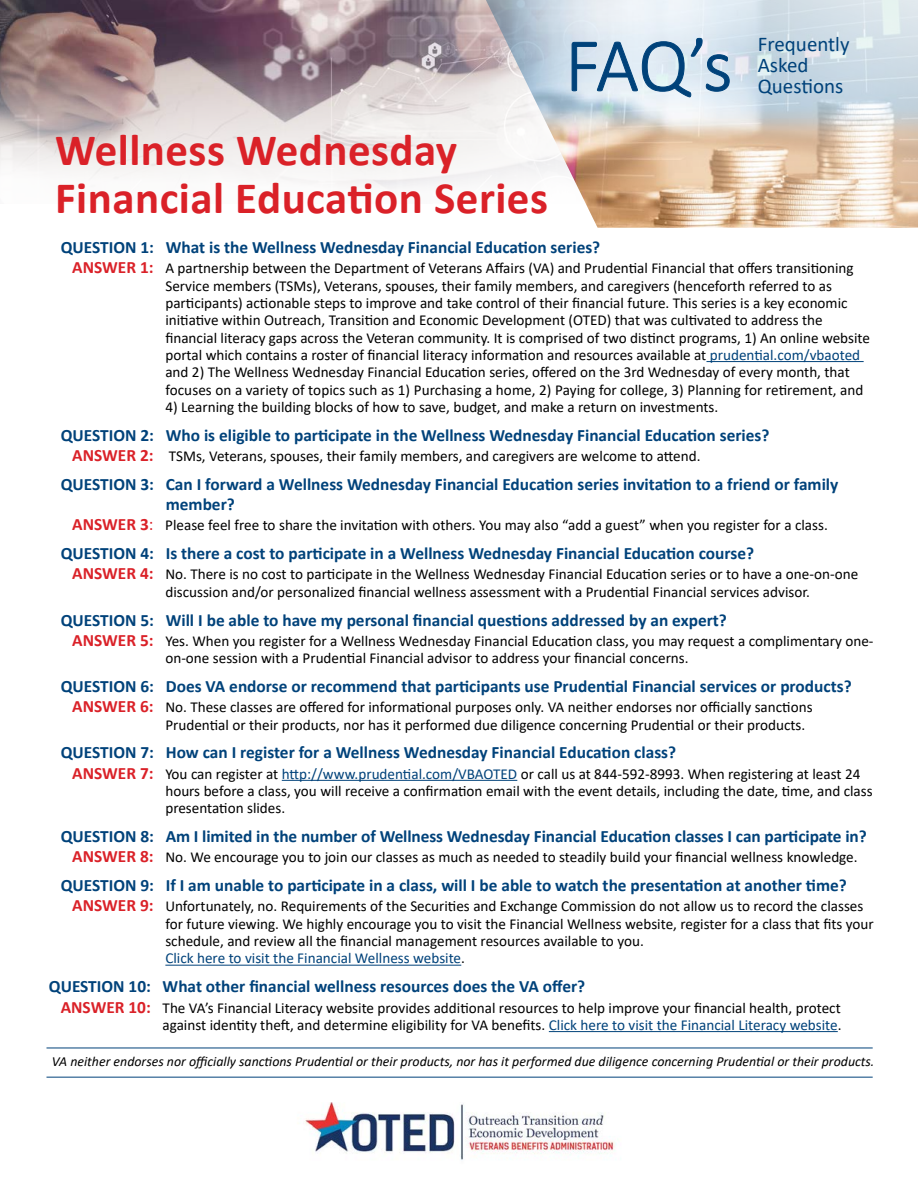
<style>
.page{position:relative;width:918px;height:1188px;background:#fff}
.page>*{position:absolute;margin:0;border:0;box-sizing:border-box;transform-origin:0 0}
.t1{font:700 45px "Calibri";letter-spacing:.01em;color:#da2128}
.t2{font:21px/21px "Calibri";color:#00427a}
.t3{font:700 17.4px/20.2px "Calibri";color:#00427a}
.t4{font:15.15px/17.4px "Calibri";color:#000}
.t5{font:italic 13.8px "Calibri";color:#000}
.s1{font-weight:700;font-size:17.4px;color:#da2128}
.s2{color:#00427a}
.s3{font-size:17.4px;color:#da2128}
.s4{font-size:13.5px}
</style>
<div class="page">
<img style="left:305px;top:1102px;width:312px;height:58px">
<hr style="left:46px;top:1048px;width:827px;height:1px;background:#00427a">
<hr style="left:46px;top:1077px;width:827px;height:1px;background:#00427a">
<img style="left:0;top:0;width:485px;height:189px">
<img style="left:485px;top:0;width:433px;height:228px">
<svg style="left:571px;top:38px;width:159px;height:60px;background:#a6bfd4"></svg>
<hr style="left:706px;top:361px;width:158px;height:1px;background:#00427a">
<hr style="left:282px;top:780px;width:235px;height:1px;background:#00427a">
<hr style="left:165px;top:965px;width:296px;height:1px;background:#00427a">
<hr style="left:549px;top:1031px;width:289px;height:1px;background:#00427a">
<h2 class="t2" style="left:758px;top:33px;width:93px">Frequently<br>Asked<br>Questions</h2>
<h1 class="t1" style="left:55px;top:118px;width:404px">Wellness Wednesday</h1>
<h1 class="t1" style="left:55px;top:166px;width:494px">Financial Education Series</h1>
<p class="t3" style="left:61px;top:237px;width:541px">QUESTION 1: What is the Wellness Wednesday Financial Education series?</p>
<p class="t4" style="left:165px;top:259px;width:706px;text-indent:-93px"><span class="s1">ANSWER 1:</span> A partnership between the Department of Veterans Affairs (VA) and Prudential Financial that offers transitioning Service members (TSMs), Veterans, spouses, their family members, and caregivers (henceforth referred to as participants) actionable steps to improve and take control of their financial future. This series is a key economic initiative within Outreach, Transition and Economic Development (OTED) that was cultivated to address the financial literacy gaps across the Veteran community. It is comprised of two distinct programs, 1) An online website portal which contains a roster of financial literacy information and resources available at <span class="s2">prudential.com/vbaoted </span>and 2) The Wellness Wednesday Financial Education series, offered on the 3rd Wednesday of every month, that focuses on a variety of topics such as 1) Purchasing a home, 2) Paying for college, 3) Planning for retirement, and</p>
<p class="t4" style="left:165px;top:398px;width:554px">4) Learning the building blocks of how to save, budget, and make a return on investments.</p>
<p class="t3" style="left:61px;top:425px;width:710px">QUESTION 2: Who is eligible to participate in the Wellness Wednesday Financial Education series?</p>
<p class="t4" style="left:72px;top:447px;width:630px"><span class="s1">ANSWER 2:</span> TSMs, Veterans, spouses, their family members, and caregivers are welcome to attend.</p>
<p class="t3" style="left:166px;top:474px;width:674px;text-indent:-105px">QUESTION 3: Can I forward a Wellness Wednesday Financial Education series invitation to a friend or family member?</p>
<p class="t4" style="left:72px;top:516px;width:757px"><span class="s1">ANSWER 3</span><span class="s3">:</span> Please feel free to share the invitation with others. You may also “add a guest” when you register for a class.</p>
<p class="t3" style="left:61px;top:543px;width:695px">QUESTION 4: Is there a cost to participate in a Wellness Wednesday Financial Education course?</p>
<p class="t4" style="left:165px;top:565px;width:694px;text-indent:-93px"><span class="s1">ANSWER 4:</span> No. There is no cost to participate in the Wellness Wednesday Financial Education series or to have a one-on-one discussion and/or personalized financial wellness assessment with a Prudential Financial services advisor.</p>
<p class="t3" style="left:61px;top:609px;width:668px">QUESTION 5: Will I be able to have my personal financial questions addressed by an expert?</p>
<p class="t4" style="left:165px;top:632px;width:710px;text-indent:-93px"><span class="s1">ANSWER 5:</span> Yes. When you register for a Wellness Wednesday Financial Education class, you may request a complimentary one&shy;on-one session with a Prudential Financial advisor to address your financial concerns.</p>
<p class="t3" style="left:61px;top:676px;width:793px">QUESTION 6: Does VA endorse or recommend that participants use Prudential Financial services or products?</p>
<p class="t4" style="left:165px;top:698px;width:649px;text-indent:-93px"><span class="s1">ANSWER 6:</span> No. These classes are offered for informational purposes only. VA neither endorses nor officially sanctions<br>Prudential or their products, nor has it performed due diligence concerning Prudential or their products.</p>
<p class="t3" style="left:61px;top:742px;width:617px">QUESTION 7: How can I register for a Wellness Wednesday Financial Education class?</p>
<p class="t4" style="left:165px;top:765px;width:709px;text-indent:-93px"><span class="s1">ANSWER 7:</span> You can register at <span class="s2">http://www.prudential.com/VBAOTED</span> or call us at 844-592-8993. When registering at least 24 hours before a class, you will receive a confirmation email with the event details, including the date, time, and class presentation slides.</p>
<p class="t3" style="left:61px;top:826px;width:808px">QUESTION 8: Am I limited in the number of Wellness Wednesday Financial Education classes I can participate in?</p>
<p class="t4" style="left:72px;top:848px;width:787px"><span class="s1">ANSWER 8:</span> No. We encourage you to join our classes as much as needed to steadily build your financial wellness knowledge.</p>
<p class="t3" style="left:61px;top:875px;width:788px">QUESTION 9: If I am unable to participate in a class, will I be able to watch the presentation at another time?</p>
<p class="t4" style="left:165px;top:897px;width:710px;text-indent:-93px"><span class="s1">ANSWER 9:</span> Unfortunately, no. Requirements of the Securities and Exchange Commission do not allow us to record the classes for future viewing. We highly encourage you to visit the Financial Wellness website, register for a class that fits your schedule, and review all the financial management resources available to you.<br><span class="s2">Click here to visit the Financial Wellness website</span>.</p>
<p class="t3" style="left:49px;top:976px;width:538px">QUESTION 10: What other financial wellness resources does the VA offer?</p>
<p class="t4" style="left:61px;top:998px;width:782px;text-align:right"><span class="s1">ANSWER 10:</span> The VA’s Financial Literacy website provides additional resources to help improve your financial health, protect against identity theft, and determine eligibility for VA benefits. <span class="s2">Click here to visit the Financial Literacy website</span>.</p>
<p class="t5" style="left:52px;top:1052px;width:824px">VA neither endorses nor officially sanctions Prudential or their products, nor has it performed due diligence concerning Prudential or their products<span class="s4">.</span></p>
</div>
